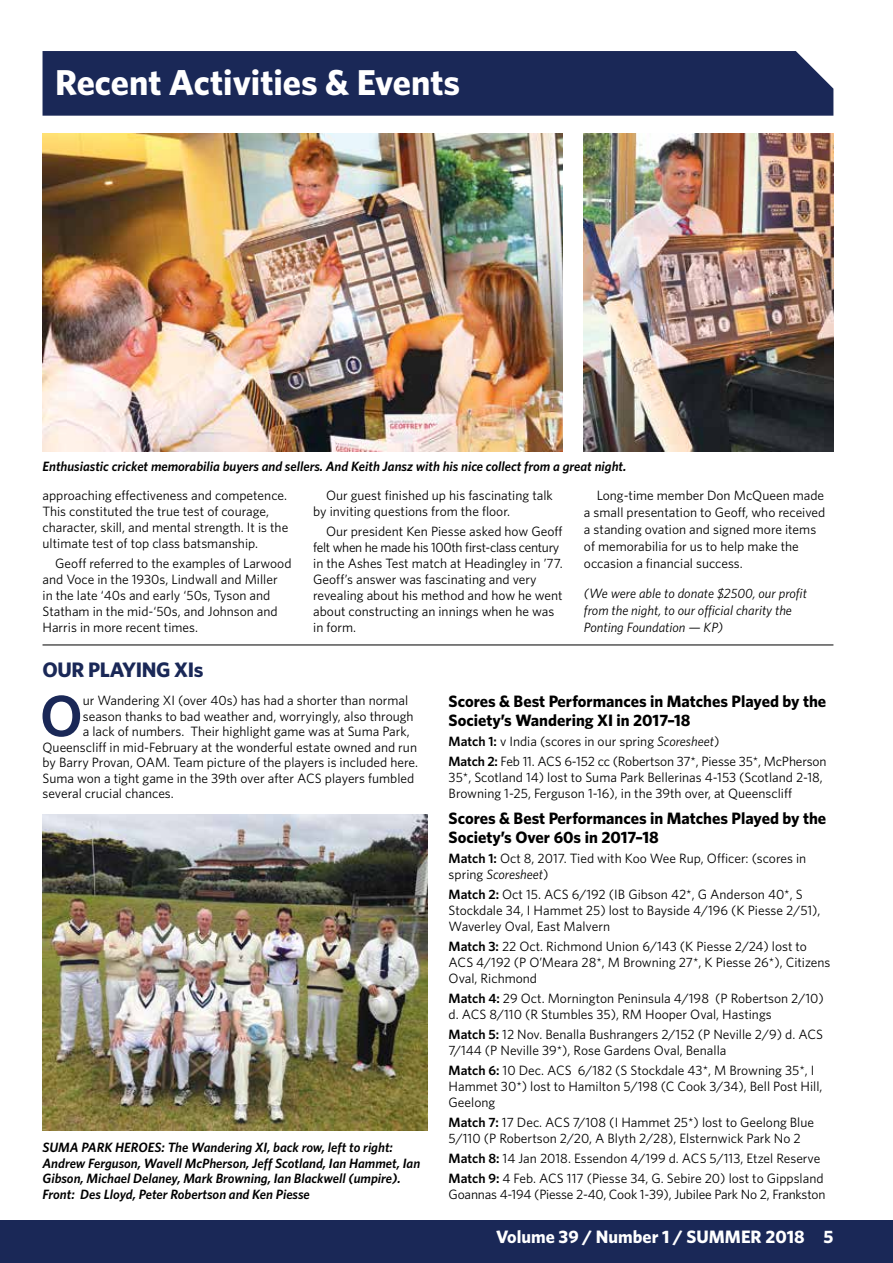
<style>
.page{position:relative;width:893px;height:1263px;background:#fff}
.page>*{position:absolute;margin:0;border:0;box-sizing:border-box;transform-origin:0 0}
.t1{font:600 58.05px "Whitney HTF";color:#1a2857}
.t2{font:700 36px "Whitney HTF";color:#fff}
.t3{font:700 21px "Whitney HTF";letter-spacing:-.02em;color:#1a2857}
.t4{font:700 18px "Whitney HTF";color:#fff}
.t5{font:700 16.5px/18.1px "Whitney HTF";color:#000}
.t6{font:13.5px/15.9px "Whitney HTF";color:#000}
.t7{font:italic 600 13.5px/15.8px "Whitney HTF";color:#000}
.t8{font:italic 13.5px/17px "Whitney HTF";color:#000}
.s1{font-weight:600}
.s2{font-style:italic}
</style>
<div class="page">
<div style="left:0;top:1220px;width:893px;height:43px;background:#1a2857"></div>
<img style="left:584px;top:133px;width:249px;height:318px">
<img style="left:43px;top:134px;width:520px;height:317px">
<div style="left:43px;top:51px;width:790px;height:65px;background:#1a2857"></div>
<hr style="left:43px;top:645px;width:790px;height:1px;background:#000">
<img style="left:43px;top:814px;width:384px;height:316px">
<h2 class="t2" style="left:55px;top:60px;width:406px">Recent Activities &amp; Events</h2>
<p class="t7" style="left:43px;top:458px;width:585px">Enthusiastic cricket memorabilia buyers and sellers. And Keith Jansz with his nice collect from a great night.</p>
<p class="t6" style="left:313px;top:487px;width:241px;text-indent:13px">Our guest finished up his fascinating talk by inviting questions from the floor.</p>
<p class="t6" style="left:313px;top:523px;width:251px;text-indent:13px">Our president Ken Piesse asked how Geoff felt when he made his 100th first-class century in the Ashes Test match at Headingley in ’77.<br>Geoff’s answer was fascinating and very revealing about his method and how he went about constructing an innings when he was in form.</p>
<p class="t6" style="left:43px;top:487px;width:247px">approaching effectiveness and competence.<br>This constituted the true test of courage, character, skill, and mental strength. It is the ultimate test of top class batsmanship.</p>
<p class="t6" style="left:43px;top:555px;width:250px;text-indent:13px">Geoff referred to the examples of Larwood and Voce in the 1930s, Lindwall and Miller<br>in the late ‘40s and early ‘50s, Tyson and Statham in the mid-‘50s, and Johnson and Harris in more recent times.</p>
<p class="t6" style="left:584px;top:486px;width:243px;line-height:17px;text-indent:13px">Long-time member Don McQueen made a small presentation to Geoff, who received a standing ovation and signed more items of memorabilia for us to help make the occasion a financial success.</p>
<p class="t8" style="left:584px;top:584px;width:225px">(We were able to donate $2500, our profit from the night, to our official charity the<br>Ponting Foundation — KP)</p>
<h3 class="t3" style="left:43px;top:657px;width:162px">OUR PLAYING XIs</h3>
<h1 class="t1" style="left:40px;top:681px;width:44px">O</h1>
<p class="t6" style="left:83px;top:692px;width:327px">ur Wandering XI (over 40s) has had a shorter than normal</p>
<p class="t6" style="left:83px;top:708px;width:332px">season thanks to bad weather and, worryingly, also through</p>
<p class="t6" style="left:83px;top:723px;width:328px">a lack of numbers. Their highlight game was at Suma Park,</p>
<p class="t6" style="left:43px;top:739px;width:376px">Queenscliff in mid-February at the wonderful estate owned and run</p>
<p class="t6" style="left:43px;top:754px;width:377px">by Barry Provan, OAM. Team picture of the players is included here.</p>
<p class="t6" style="left:43px;top:770px;width:373px">Suma won a tight game in the 39th over after ACS players fumbled</p>
<p class="t6" style="left:43px;top:785px;width:133px">several crucial chances.</p>
<p class="t7" style="left:43px;top:1139px;width:379px">SUMA PARK HEROES: The Wandering XI, back row, left to right:<br>Andrew Ferguson, Wavell McPherson, Jeff Scotland, Ian Hammet, Ian Gibson, Michael Delaney, Mark Browning, Ian Blackwell (umpire).<br>Front: Des Lloyd, Peter Robertson and Ken Piesse</p>
<p class="t5" style="left:449px;top:692px;width:379px">Scores &amp; Best Performances in Matches Played by the<br>Society’s Wandering XI in 2017–18</p>
<p class="t6" style="left:449px;top:731px;width:379px;line-height:20.1px"><span class="s1">Match 1:</span> v India (scores in our spring <span class="s2">Scoresheet</span>)<br><span class="s1">Match 2:</span> Feb 11. ACS 6-152 cc (Robertson 37*, Piesse 35*, McPherson</p>
<p class="t6" style="left:449px;top:769px;width:376px">35*, Scotland 14) lost to Suma Park Bellerinas 4-153 (Scotland 2-18,<br>Browning 1-25, Ferguson 1-16), in the 39th over, at Queenscliff</p>
<p class="t5" style="left:449px;top:809px;width:379px">Scores &amp; Best Performances in Matches Played by the<br>Society’s Over 60s in 2017–18</p>
<p class="t6" style="left:449px;top:850px;width:359px"><span class="s1">Match 1:</span> Oct 8, 2017. Tied with Koo Wee Rup, Officer: (scores in spring <span class="s2">Scoresheet</span>)</p>
<p class="t6" style="left:449px;top:886px;width:373px"><span class="s1">Match 2:</span> Oct 15. ACS 6/192 (IB Gibson 42*, G Anderson 40*, S<br>Stockdale 34, I Hammet 25) lost to Bayside 4/196 (K Piesse 2/51),<br>Waverley Oval, East Malvern</p>
<p class="t6" style="left:449px;top:938px;width:383px"><span class="s1">Match 3:</span> 22 Oct. Richmond Union 6/143 (K Piesse 2/24) lost to<br>ACS 4/192 (P O’Meara 28*, M Browning 27*, K Piesse 26*), Citizens<br>Oval, Richmond</p>
<p class="t6" style="left:449px;top:990px;width:377px"><span class="s1">Match 4:</span> 29 Oct. Mornington Peninsula 4/198 (P Robertson 2/10) d. ACS 8/110 (R Stumbles 35), RM Hooper Oval, Hastings</p>
<p class="t6" style="left:449px;top:1026px;width:376px"><span class="s1">Match 5:</span> 12 Nov. Benalla Bushrangers 2/152 (P Neville 2/9) d. ACS<br>7/144 (P Neville 39*), Rose Gardens Oval, Benalla</p>
<p class="t6" style="left:449px;top:1062px;width:375px"><span class="s1">Match 6:</span> 10 Dec. ACS 6/182 (S Stockdale 43*, M Browning 35*, I<br>Hammet 30*) lost to Hamilton 5/198 (C Cook 3/34), Bell Post Hill,<br>Geelong</p>
<p class="t6" style="left:449px;top:1114px;width:367px"><span class="s1">Match 7:</span> 17 Dec. ACS 7/108 (I Hammet 25*) lost to Geelong Blue<br>5/110 (P Robertson 2/20, A Blyth 2/28), Elsternwick Park No 2</p>
<p class="t6" style="left:449px;top:1148px;width:376px;line-height:20.1px"><span class="s1">Match 8:</span> 14 Jan 2018. Essendon 4/199 d. ACS 5/113, Etzel Reserve<br><span class="s1">Match 9:</span> 4 Feb. ACS 117 (Piesse 34, G. Sebire 20) lost to Gippsland</p>
<p class="t6" style="left:449px;top:1186px;width:378px">Goannas 4-194 (Piesse 2-40, Cook 1-39), Jubilee Park No 2, Frankston</p>
<h3 class="t4" style="left:496px;top:1226px;width:339px">Volume 39 / Number 1 / SUMMER 2018 5</h3>
</div>
